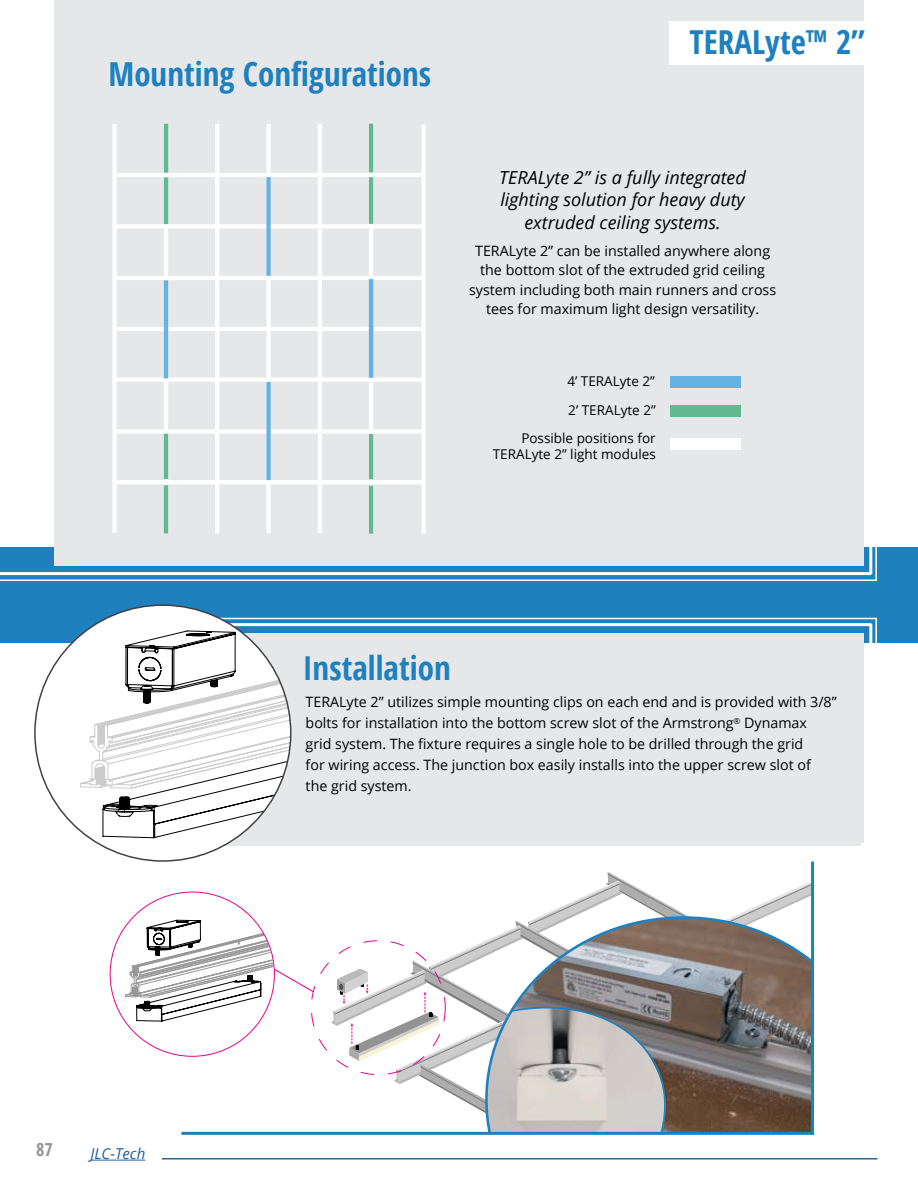
<style>
.page{position:relative;width:918px;height:1188px;background:#fff}
.page>*{position:absolute;margin:0;border:0;box-sizing:border-box;transform-origin:0 0}
.t1{font:700 condensed 33px "Open Sans";color:#1f80c0}
.t2{font:italic 18px/22.5px "Open Sans";color:#000101;text-align:center}
.t3{font:700 condensed 18px "Open Sans";color:#939598}
.t4{font:italic 15px "Open Sans";color:#215e9e}
.t5{font:14.25px/21px "Open Sans";color:#000101;text-align:center}
.t6{font:13.5px/16.2px "Open Sans";color:#000101;text-align:right}
</style>
<div class="page">
<div style="left:0;top:548px;width:918px;height:95px;background:#1f80c0"></div>
<div style="left:54px;top:0;width:810px;height:566px;background:#e6e7e8"></div>
<svg style="left:125px;top:916px;width:190px;height:105px"></svg>
<div style="left:140px;top:636px;width:721px;height:209px;background:#e6e7e8"></div>
<hr style="left:116px;top:173px;width:308px;height:4px;background:#fff">
<div style="left:116px;top:224px;width:306px;height:5px;background:#fff"></div>
<hr style="left:116px;top:276px;width:308px;height:4px;background:#fff">
<hr style="left:116px;top:327px;width:308px;height:4px;background:#fff">
<hr style="left:116px;top:378px;width:306px;height:4px;background:#fff">
<div style="left:116px;top:429px;width:308px;height:5px;background:#fff"></div>
<hr style="left:164px;top:124px;width:4px;height:409px;background:#fff">
<div style="left:266px;top:124px;width:5px;height:409px;background:#fff"></div>
<hr style="left:369px;top:124px;width:4px;height:409px;background:#fff">
<hr style="left:116px;top:480px;width:309px;height:4px;background:#fff">
<hr style="left:164px;top:280px;width:4px;height:98px;background:#65b2e3">
<hr style="left:164px;top:485px;width:4px;height:48px;background:#62b991">
<hr style="left:164px;top:434px;width:4px;height:45px;background:#62b991">
<div style="left:266px;top:177px;width:5px;height:99px;background:#65b2e3"></div>
<hr style="left:369px;top:279px;width:4px;height:99px;background:#65b2e3">
<div style="left:112px;top:124px;width:5px;height:409px;background:#fff"></div>
<hr style="left:215px;top:124px;width:4px;height:409px;background:#fff">
<hr style="left:318px;top:124px;width:4px;height:409px;background:#fff">
<hr style="left:422px;top:124px;width:4px;height:409px;background:#fff">
<div style="left:266px;top:382px;width:5px;height:98px;background:#65b2e3"></div>
<hr style="left:369px;top:486px;width:4px;height:48px;background:#62b991">
<hr style="left:369px;top:434px;width:4px;height:45px;background:#62b991">
<hr style="left:164px;top:177px;width:4px;height:47px;background:#62b991">
<hr style="left:164px;top:124px;width:4px;height:49px;background:#62b991">
<hr style="left:369px;top:177px;width:4px;height:47px;background:#62b991">
<hr style="left:369px;top:124px;width:4px;height:48px;background:#62b991">
<div style="left:671px;top:376px;width:70px;height:11px;background:#65b2e3"></div>
<div style="left:671px;top:439px;width:70px;height:11px;background:#fff"></div>
<div style="left:671px;top:405px;width:70px;height:11px;background:#62b991"></div>
<svg style="left:331px;top:872px;width:480px;height:260px"></svg>
<svg style="left:485px;top:916px;width:326px;height:216px"></svg>
<div style="left:669px;top:21px;width:223px;height:44px;background:#fff"></div>
<hr style="left:181px;top:1132px;width:632px;height:3px;background:#1f80c0">
<hr style="left:811px;top:862px;width:3px;height:273px;background:#1f80c0">
<hr style="left:0;top:572px;width:871px;height:3px;background:#fff">
<hr style="left:869px;top:511px;width:3px;height:63px;background:#fff">
<hr style="left:869px;top:624px;width:3px;height:59px;background:#fff">
<hr style="left:135px;top:623px;width:737px;height:3px;background:#fff">
<hr style="left:0;top:580px;width:876px;height:1px;background:#fff">
<hr style="left:875px;top:511px;width:2px;height:70px;background:#fff">
<hr style="left:875px;top:618px;width:2px;height:58px;background:#fff">
<hr style="left:140px;top:618px;width:737px;height:1px;background:#fff">
<svg style="left:34px;top:604px;width:259px;height:258px"></svg>
<hr style="left:91px;top:1160px;width:54px;height:1px;background:#215e9e">
<hr style="left:162px;top:1158px;width:716px;height:2px;background:#306091">
<h1 class="t1" style="left:108px;top:51px;width:324px">Mounting Configurations</h1>
<h1 class="t1" style="left:690px;top:19px;width:177px">TERALyte™ 2”</h1>
<p class="t2" style="left:499px;top:166px;width:248px">TERALyte 2” is a fully integrated lighting solution for heavy duty extruded ceiling systems.</p>
<p class="t5" style="left:469px;top:241px;width:309px;line-height:19.5px">TERALyte 2” can be installed anywhere along the bottom slot of the extruded grid ceiling system including both main runners and cross tees for maximum light design versatility.</p>
<p class="t6" style="left:567px;top:373px;width:89px">4’ TERALyte 2”</p>
<p class="t6" style="left:568px;top:402px;width:89px">2’ TERALyte 2”</p>
<p class="t6" style="left:493px;top:430px;width:164px">Possible positions for<br>TERALyte 2” light modules</p>
<h1 class="t1" style="left:303px;top:645px;width:149px">Installation</h1>
<p class="t3" style="left:36px;top:1137px;width:18px">87</p>
<p class="t4" style="left:91px;top:1143px;width:56px">JLC-Tech</p>
<p class="t5" style="left:306px;top:691px;width:533px;text-align:left">TERALyte 2” utilizes simple mounting clips on each end and is provided with 3/8” bolts for installation into the bottom screw slot of the Armstrong<sup>®</sup> Dynamax<br>grid system. The fixture requires a single hole to be drilled through the grid<br>for wiring access. The junction box easily installs into the upper screw slot of<br>the grid system.</p>
</div>
